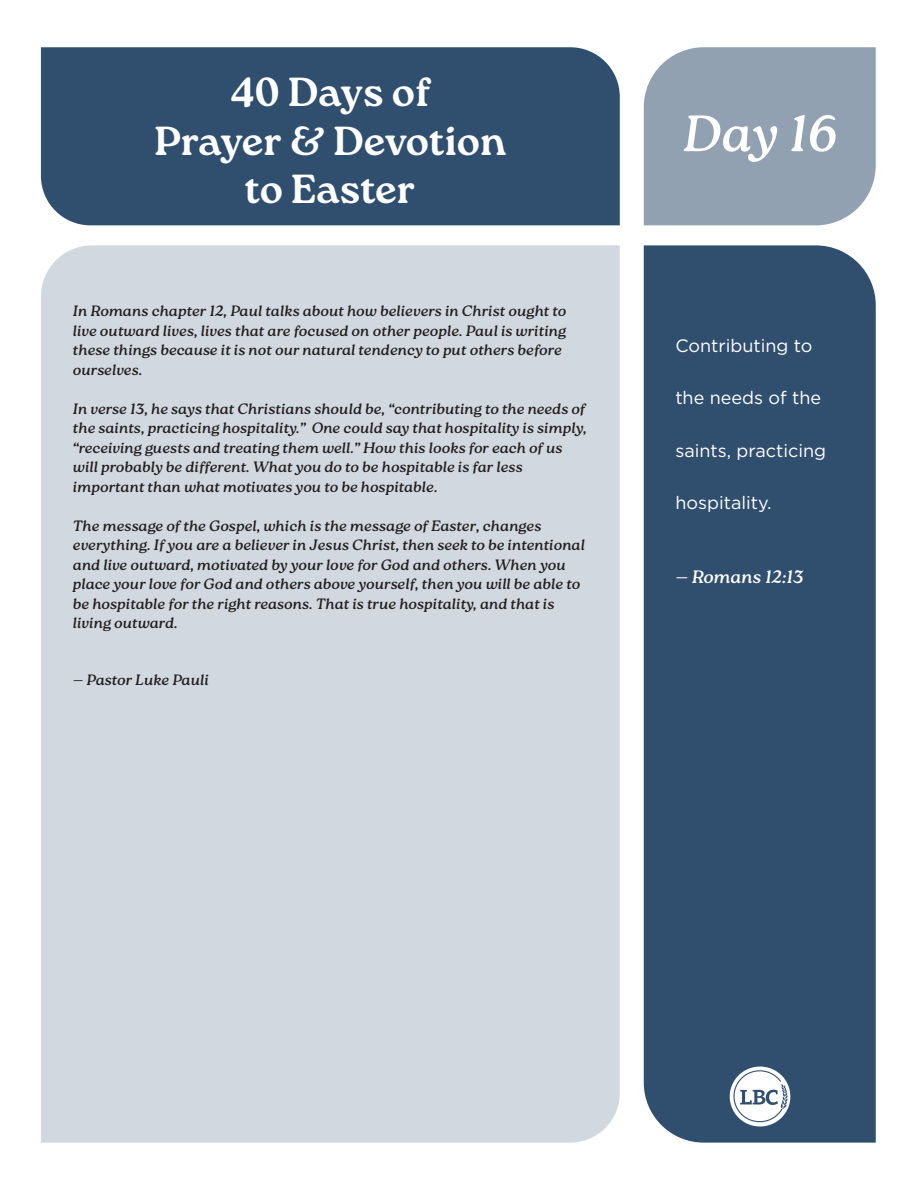
<style>
.page{position:relative;width:918px;height:1188px;background:#fff}
.page>*{position:absolute;margin:0;border:0;box-sizing:border-box;transform-origin:0 0}
.t1{font:italic 51px "Roca";color:#fff}
.t2{font:700 40.5px/48.6px "Roca";color:#fff;text-align:center}
.t3{font:18px "Gotham";color:#fff}
.t4{font:italic 18px "Roca";letter-spacing:-.005em;color:#fff}
.t5{font:italic 15px/19.5px "Roca";letter-spacing:-.005em;color:#231f20}
</style>
<div class="page">
<div style="left:41px;top:245px;width:579px;height:898px;background:#d1d8df"></div>
<div style="left:644px;top:245px;width:232px;height:898px;background:#304f6f"></div>
<div style="left:41px;top:47px;width:579px;height:178px;background:#304f6f"></div>
<div style="left:644px;top:47px;width:232px;height:178px;background:#91a1b2"></div>
<img style="left:717px;top:1053px;width:86px;height:87px">
<h2 class="t2" style="left:155px;top:68px;width:353px">40 Days of<br>Prayer &amp; Devotion to Easter</h2>
<p class="t5" style="left:73px;top:303px;width:495px">In Romans chapter 12, Paul talks about how believers in Christ ought to live outward lives, lives that are focused on other people. Paul is writing these things because it is not our natural tendency to put others before ourselves.</p>
<p class="t5" style="left:73px;top:401px;width:515px">In verse 13, he says that Christians should be, “contributing to the needs of the saints, practicing hospitality.” One could say that hospitality is simply, “receiving guests and treating them well.” How this looks for each of us will probably be different. What you do to be hospitable is far less important than what motivates you to be hospitable.</p>
<p class="t5" style="left:73px;top:518px;width:514px">The message of the Gospel, which is the message of Easter, changes everything. If you are a believer in Jesus Christ, then seek to be intentional and live outward, motivated by your love for God and others. When you place your love for God and others above yourself, then you will be able to be hospitable for the right reasons. That is true hospitality, and that is living outward.</p>
<p class="t5" style="left:73px;top:672px;width:138px">— Pastor Luke Pauli</p>
<h1 class="t1" style="left:683px;top:103px;width:156px">Day 16</h1>
<p class="t3" style="left:675px;top:334px;width:139px">Contributing to</p>
<p class="t3" style="left:675px;top:386px;width:147px">the needs of the</p>
<p class="t3" style="left:675px;top:439px;width:152px">saints, practicing</p>
<p class="t3" style="left:675px;top:491px;width:98px">hospitality.</p>
<p class="t4" style="left:675px;top:566px;width:130px">— Romans 12:13</p>
</div>
